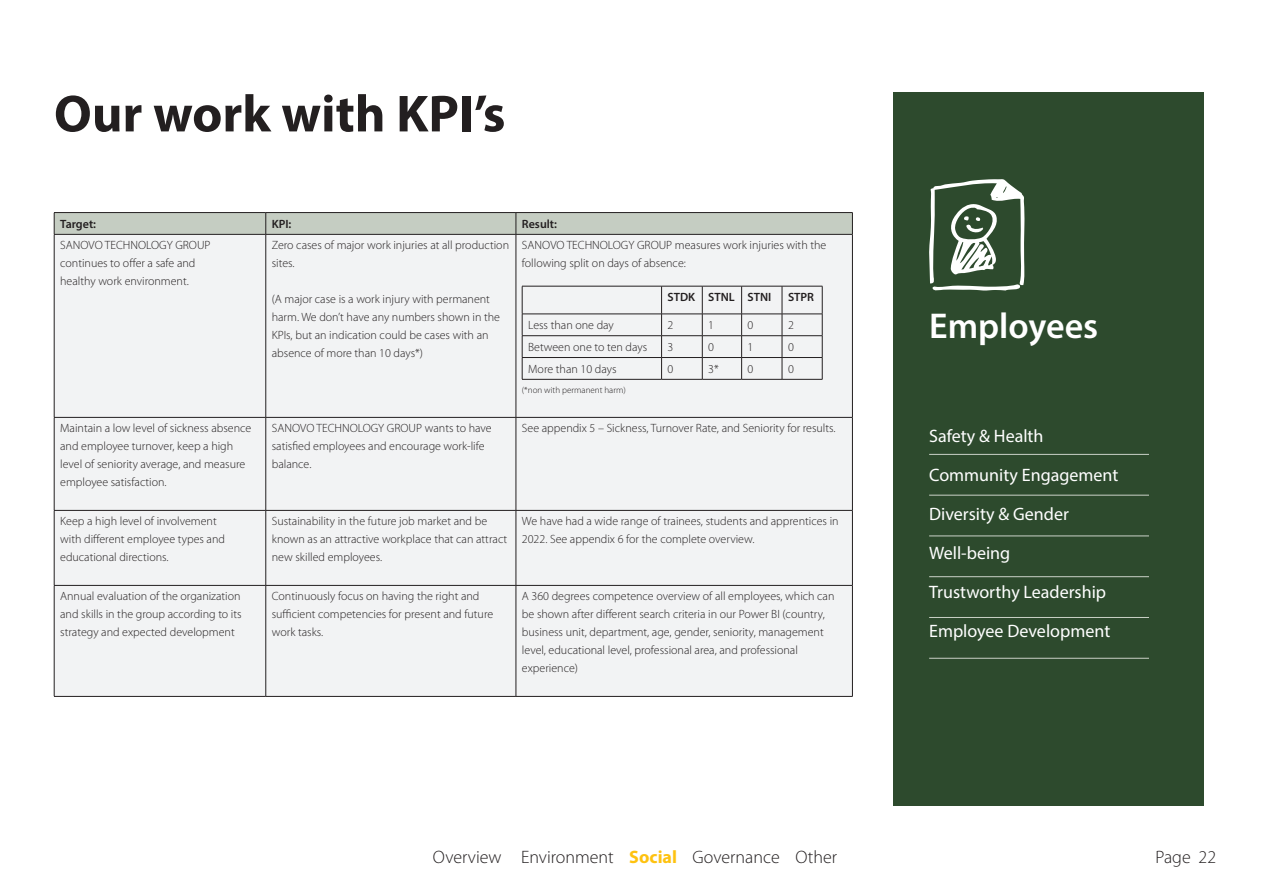
<style>
.page{position:relative;width:1263px;height:893px;background:#fff}
.page>*{position:absolute;margin:0;border:0;box-sizing:border-box;transform-origin:0 0}
.Heading_1{font:700 52.5px "Myriad Pro";color:#231f20}
.t1{font:600 36px "Myriad Pro";color:#fff}
.Quotes{font:18px "Myriad Pro";color:#fff}
.t2{font:300 18px "Myriad Pro";color:#231f20}
.Quotes-2{font:300 12px/18px "Myriad Pro";color:#231f20}
.Quotes-3{font:600 12px "Myriad Pro";color:#231f20}
.Quotes-4{font:300 9px "Myriad Pro";color:#231f20}
.s1{font-weight:700;color:#fec210}
</style>
<div class="page">
<div style="left:893px;top:92px;width:311px;height:714px;background:#2d4a2d"></div>
<hr style="left:929px;top:454px;width:220px;height:1px;background:#cad1c7">
<hr style="left:929px;top:495px;width:220px;height:1px;background:#cad1c7">
<hr style="left:929px;top:576px;width:220px;height:1px;background:#cad1c7">
<hr style="left:929px;top:536px;width:220px;height:1px;background:#cad1c7">
<hr style="left:929px;top:617px;width:220px;height:1px;background:#cad1c7">
<hr style="left:929px;top:658px;width:220px;height:1px;background:#cad1c7">
<svg style="left:929px;top:179px;width:96px;height:112px"></svg>
<div style="left:55px;top:235px;width:797px;height:461px;background:#f2f3f4"></div>
<hr style="left:54px;top:235px;width:1px;height:182px;background:#231f20">
<hr style="left:265px;top:235px;width:1px;height:182px;background:#231f20">
<hr style="left:516px;top:235px;width:1px;height:182px;background:#231f20">
<hr style="left:54px;top:418px;width:1px;height:92px;background:#231f20">
<hr style="left:265px;top:418px;width:1px;height:92px;background:#231f20">
<hr style="left:516px;top:418px;width:1px;height:92px;background:#231f20">
<hr style="left:54px;top:511px;width:1px;height:74px;background:#231f20">
<hr style="left:265px;top:511px;width:1px;height:74px;background:#231f20">
<hr style="left:516px;top:511px;width:1px;height:74px;background:#231f20">
<hr style="left:54px;top:586px;width:1px;height:110px;background:#231f20">
<hr style="left:265px;top:586px;width:1px;height:110px;background:#231f20">
<hr style="left:516px;top:586px;width:1px;height:110px;background:#231f20">
<hr style="left:54px;top:212px;width:212px;height:1px;background:#231f20">
<hr style="left:266px;top:212px;width:250px;height:1px;background:#231f20">
<hr style="left:516px;top:212px;width:337px;height:1px;background:#231f20">
<hr style="left:54px;top:234px;width:212px;height:1px;background:#231f20">
<hr style="left:266px;top:234px;width:250px;height:1px;background:#231f20">
<hr style="left:516px;top:234px;width:337px;height:1px;background:#231f20">
<hr style="left:54px;top:417px;width:212px;height:1px;background:#231f20">
<hr style="left:266px;top:417px;width:250px;height:1px;background:#231f20">
<hr style="left:516px;top:417px;width:337px;height:1px;background:#231f20">
<hr style="left:54px;top:510px;width:212px;height:1px;background:#231f20">
<hr style="left:266px;top:510px;width:250px;height:1px;background:#231f20">
<hr style="left:516px;top:510px;width:337px;height:1px;background:#231f20">
<hr style="left:54px;top:585px;width:212px;height:1px;background:#231f20">
<hr style="left:266px;top:585px;width:250px;height:1px;background:#231f20">
<hr style="left:516px;top:585px;width:337px;height:1px;background:#231f20">
<hr style="left:54px;top:696px;width:212px;height:1px;background:#231f20">
<hr style="left:266px;top:696px;width:250px;height:1px;background:#231f20">
<hr style="left:516px;top:696px;width:337px;height:1px;background:#231f20">
<svg style="left:54px;top:213px;width:799px;height:21px;background:#c2cabf"></svg>
<hr style="left:852px;top:235px;width:1px;height:182px;background:#231f20">
<hr style="left:852px;top:511px;width:1px;height:74px;background:#231f20">
<hr style="left:852px;top:418px;width:1px;height:92px;background:#231f20">
<hr style="left:852px;top:586px;width:1px;height:110px;background:#231f20">
<svg style="left:522px;top:287px;width:1px;height:92px"></svg>
<svg style="left:661px;top:286px;width:1px;height:93px"></svg>
<svg style="left:702px;top:287px;width:1px;height:92px"></svg>
<svg style="left:741px;top:287px;width:1px;height:92px"></svg>
<svg style="left:782px;top:287px;width:1px;height:92px"></svg>
<hr style="left:522px;top:286px;width:139px;height:1px;background:#231f20">
<hr style="left:662px;top:286px;width:40px;height:1px;background:#231f20">
<hr style="left:702px;top:286px;width:40px;height:1px;background:#231f20">
<hr style="left:742px;top:286px;width:40px;height:1px;background:#231f20">
<hr style="left:782px;top:286px;width:40px;height:1px;background:#231f20">
<hr style="left:522px;top:314px;width:139px;height:1px;background:#231f20">
<hr style="left:662px;top:314px;width:40px;height:1px;background:#231f20">
<hr style="left:702px;top:314px;width:40px;height:1px;background:#231f20">
<hr style="left:742px;top:314px;width:40px;height:1px;background:#231f20">
<hr style="left:782px;top:314px;width:40px;height:1px;background:#231f20">
<hr style="left:522px;top:335px;width:139px;height:1px;background:#231f20">
<hr style="left:662px;top:335px;width:40px;height:1px;background:#231f20">
<hr style="left:702px;top:335px;width:40px;height:1px;background:#231f20">
<hr style="left:742px;top:335px;width:40px;height:1px;background:#231f20">
<hr style="left:782px;top:335px;width:40px;height:1px;background:#231f20">
<hr style="left:522px;top:357px;width:139px;height:1px;background:#231f20">
<hr style="left:662px;top:357px;width:40px;height:1px;background:#231f20">
<hr style="left:702px;top:357px;width:40px;height:1px;background:#231f20">
<hr style="left:742px;top:357px;width:40px;height:1px;background:#231f20">
<hr style="left:782px;top:357px;width:40px;height:1px;background:#231f20">
<hr style="left:522px;top:379px;width:139px;height:1px;background:#231f20">
<hr style="left:662px;top:379px;width:40px;height:1px;background:#231f20">
<hr style="left:702px;top:379px;width:40px;height:1px;background:#231f20">
<hr style="left:742px;top:379px;width:40px;height:1px;background:#231f20">
<hr style="left:782px;top:379px;width:40px;height:1px;background:#231f20">
<svg style="left:822px;top:286px;width:1px;height:93px"></svg>
<p class="Heading_1" style="left:54px;top:79px;width:453px">Our work with KPI’s</p>
<p class="Quotes-3" style="left:60px;top:216px;width:37px">Target:</p>
<p class="Quotes-3" style="left:272px;top:216px;width:21px">KPI:</p>
<p class="Quotes-3" style="left:522px;top:216px;width:37px">Result:</p>
<p class="Quotes-2" style="left:60px;top:237px;width:152px">SANOVO TECHNOLOGY GROUP continues to offer a safe and</p>
<p class="Quotes-2" style="left:60px;top:273px;width:130px">healthy work environment.</p>
<p class="Quotes-2" style="left:272px;top:237px;width:239px">Zero cases of major work injuries at all production sites.</p>
<p class="Quotes-2" style="left:272px;top:291px;width:230px">(A major case is a work injury with permanent harm. We don’t have any numbers shown in the KPIs, but an indication could be cases with an absence of more than 10 days*)</p>
<p class="Quotes-2" style="left:522px;top:237px;width:306px">SANOVO TECHNOLOGY GROUP measures work injuries with the following split on days of absence:</p>
<p class="Quotes-3" style="left:668px;top:289px;width:29px">STDK</p>
<p class="Quotes-3" style="left:708px;top:289px;width:28px">STNL</p>
<p class="Quotes-3" style="left:748px;top:289px;width:25px">STNI</p>
<p class="Quotes-3" style="left:788px;top:289px;width:28px">STPR</p>
<p class="Quotes-2" style="left:528px;top:316px;width:87px">Less than one day</p>
<p class="Quotes-2" style="left:668px;top:316px;width:7px">2</p>
<p class="Quotes-2" style="left:708px;top:316px;width:7px">1</p>
<p class="Quotes-2" style="left:748px;top:316px;width:7px">0</p>
<p class="Quotes-2" style="left:788px;top:316px;width:7px">2</p>
<p class="Quotes-2" style="left:528px;top:338px;width:121px">Between one to ten days</p>
<p class="Quotes-2" style="left:668px;top:338px;width:7px">3</p>
<p class="Quotes-2" style="left:708px;top:338px;width:7px">0</p>
<p class="Quotes-2" style="left:748px;top:338px;width:7px">1</p>
<p class="Quotes-2" style="left:788px;top:338px;width:7px">0</p>
<p class="Quotes-2" style="left:528px;top:360px;width:90px">More than 10 days</p>
<p class="Quotes-2" style="left:668px;top:360px;width:7px">0</p>
<p class="Quotes-2" style="left:708px;top:360px;width:12px">3*</p>
<p class="Quotes-2" style="left:748px;top:360px;width:7px">0</p>
<p class="Quotes-2" style="left:788px;top:360px;width:7px">0</p>
<p class="Quotes-4" style="left:522px;top:385px;width:105px">(*non with permanent harm)</p>
<p class="Quotes-2" style="left:60px;top:420px;width:193px">Maintain a low level of sickness absence and employee turnover, keep a high level of seniority average, and measure employee satisfaction.</p>
<p class="Quotes-2" style="left:272px;top:420px;width:221px">SANOVO TECHNOLOGY GROUP wants to have satisfied employees and encourage work-life balance.</p>
<p class="Quotes-2" style="left:522px;top:420px;width:315px">See appendix 5 – Sickness, Turnover Rate, and Seniority for results.</p>
<p class="Quotes-2" style="left:60px;top:513px;width:158px">Keep a high level of involvement</p>
<p class="Quotes-2" style="left:60px;top:531px;width:166px">with different employee types and educational directions.</p>
<p class="Quotes-2" style="left:272px;top:513px;width:237px">Sustainability in the future job market and be known as an attractive workplace that can attract new skilled employees.</p>
<p class="Quotes-2" style="left:522px;top:513px;width:318px">We have had a wide range of trainees, students and apprentices in<br>2022. See appendix 6 for the complete overview.</p>
<p class="Quotes-2" style="left:60px;top:588px;width:183px;text-align:justify">Annual evaluation of the organization and skills in the group according to its strategy and expected development</p>
<p class="Quotes-2" style="left:272px;top:588px;width:223px">Continuously focus on having the right and sufficient competencies for present and future work tasks.</p>
<p class="Quotes-2" style="left:522px;top:588px;width:314px">A 360 degrees competence overview of all employees, which can be shown after different search criteria in our Power BI (country, business unit, department, age, gender, seniority, management level, educational level, professional area, and professional experience)</p>
<p class="t1" style="left:929px;top:303px;width:171px">Employees</p>
<p class="Quotes" style="left:929px;top:425px;width:116px">Safety &amp; Health</p>
<p class="Quotes" style="left:929px;top:464px;width:191px">Community Engagement</p>
<p class="Quotes" style="left:929px;top:503px;width:141px">Diversity &amp; Gender</p>
<p class="Quotes" style="left:929px;top:542px;width:83px">Well-being</p>
<p class="Quotes" style="left:929px;top:581px;width:179px">Trustworthy Leadership</p>
<p class="Quotes" style="left:929px;top:620px;width:183px">Employee Development</p>
<p class="t2" style="left:433px;top:847px;width:406px">Overview Environment <span class="s1">Social</span> Governance Other</p>
<h3 class="t2" style="left:1155px;top:847px;width:62px">Page 22</h3>
</div>
